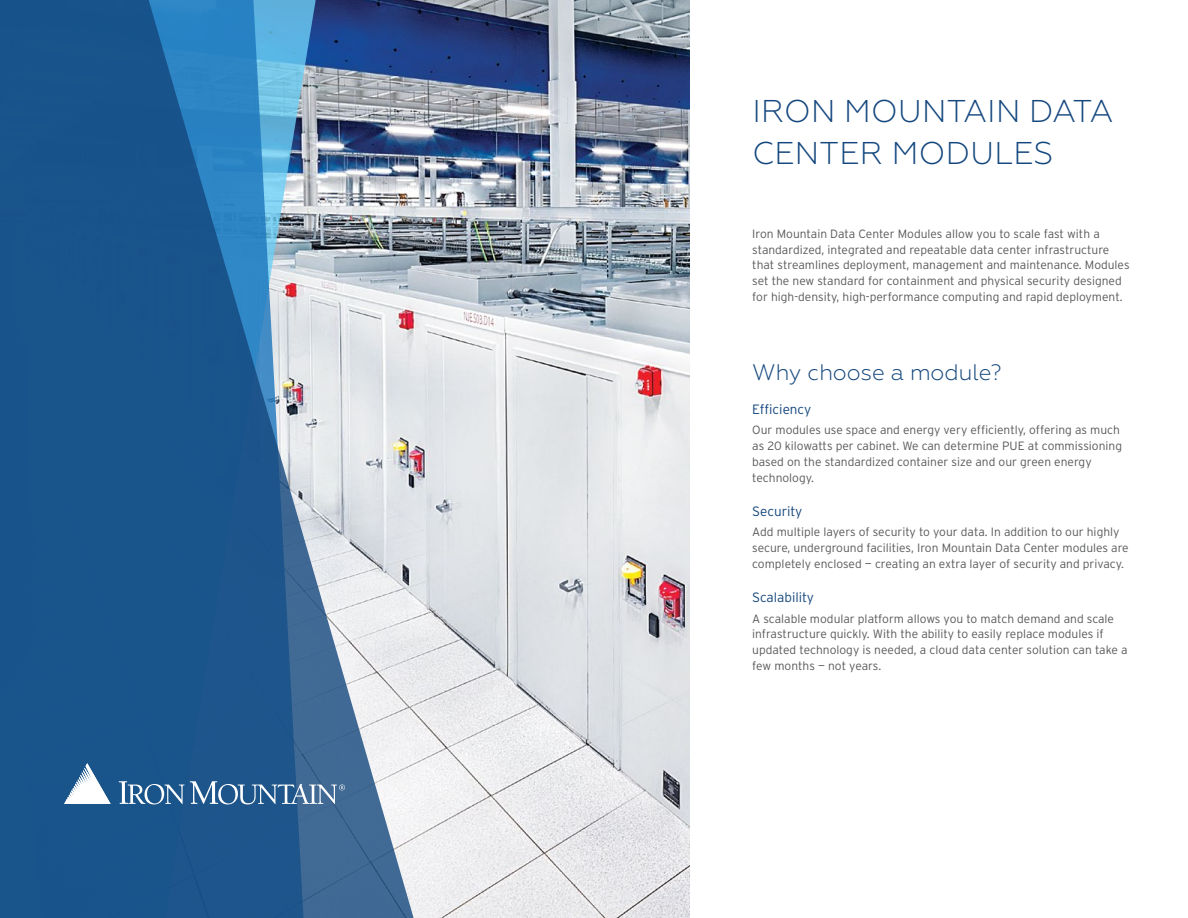
<style>
.page{position:relative;width:1188px;height:918px;background:#fff}
.page>*{position:absolute;margin:0;border:0;box-sizing:border-box;transform-origin:0 0}
.t1{font:300 31.5px/42px "Geometria";letter-spacing:.01em;color:#14477d}
.t2{font:300 22.5px "Geometria";color:#14477d}
.t3{font:300 13.5px "Interstate";color:#14477d}
.t4{font:300 12px/15.8px "Interstate";color:#58595b}
</style>
<div class="page">
<img style="left:419px;top:0;width:270px;height:918px">
<svg style="left:0;top:0;width:419px;height:918px;background:#4775a1"></svg>
<svg style="left:119px;top:781px;width:65px;height:23px"></svg>
<svg style="left:64px;top:763px;width:47px;height:41px"></svg>
<svg style="left:190px;top:781px;width:155px;height:23px;background:#5b82a8"></svg>
<h1 class="t1" style="left:752px;top:90px;width:362px">IRON MOUNTAIN DATA<br>CENTER MODULES</h1>
<p class="t4" style="left:752px;top:226px;width:379px">Iron Mountain Data Center Modules allow you to scale fast with a standardized, integrated and repeatable data center infrastructure that streamlines deployment, management and maintenance. Modules set the new standard for containment and physical security designed for high-density, high-performance computing and rapid deployment.</p>
<h2 class="t2" style="left:752px;top:359px;width:251px">Why choose a module?</h2>
<p class="t3" style="left:752px;top:401px;width:61px">Efficiency</p>
<p class="t4" style="left:752px;top:422px;width:371px">Our modules use space and energy very efficiently, offering as much as 20 kilowatts per cabinet. We can determine PUE at commissioning based on the standardized container size and our green energy technology.</p>
<p class="t3" style="left:752px;top:503px;width:52px">Security</p>
<p class="t4" style="left:752px;top:524px;width:378px">Add multiple layers of security to your data. In addition to our highly secure, underground facilities, Iron Mountain Data Center modules are completely enclosed — creating an extra layer of security and privacy.</p>
<p class="t3" style="left:752px;top:589px;width:63px">Scalability</p>
<p class="t4" style="left:752px;top:610px;width:377px">A scalable modular platform allows you to match demand and scale infrastructure quickly. With the ability to easily replace modules if updated technology is needed, a cloud data center solution can take a few months — not years.</p>
</div>
